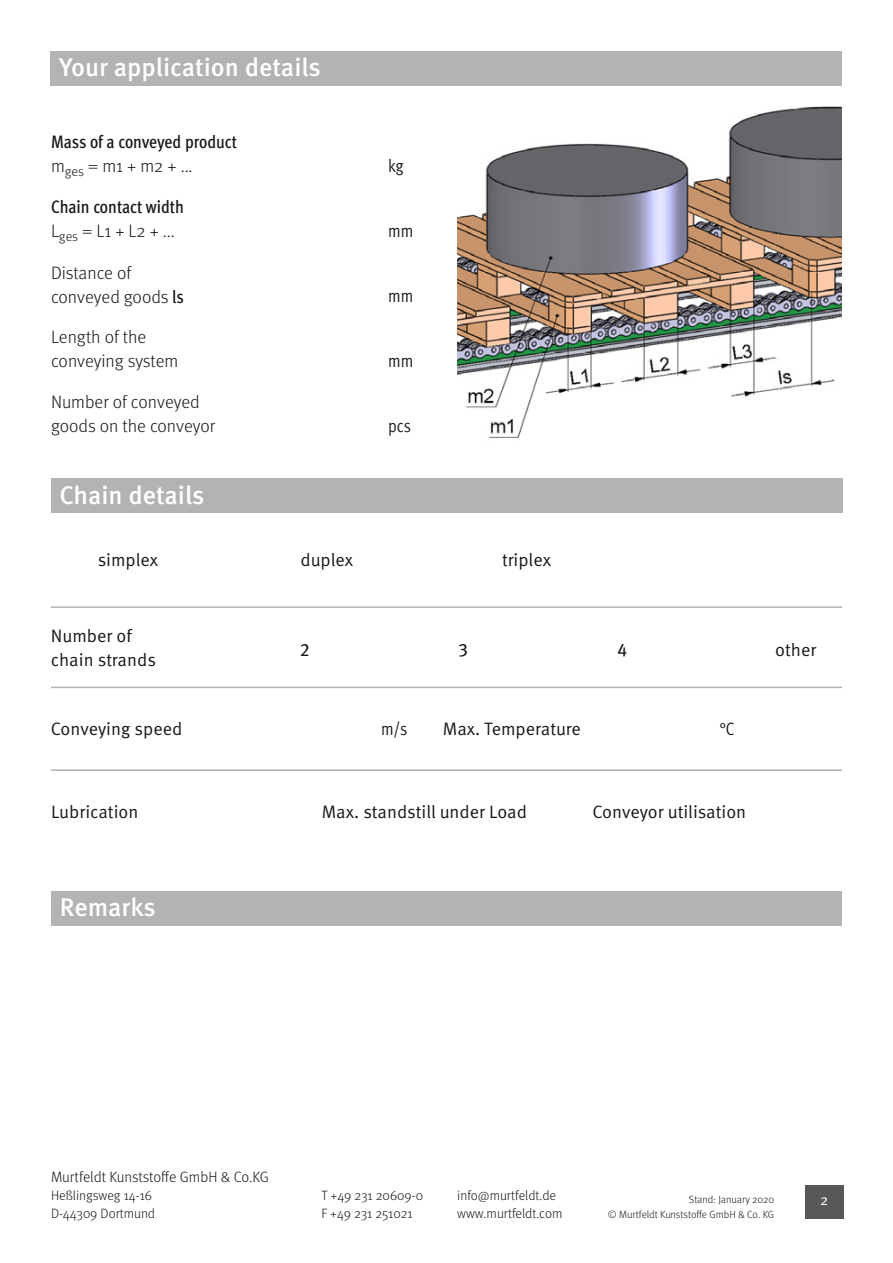
<style>
.page{position:relative;width:893px;height:1263px;background:#fff}
.page>*{position:absolute;margin:0;border:0;box-sizing:border-box;transform-origin:0 0}
.t1{font:500 25.5px "Meta Pro";color:#fff}
.t2{font:18px/24px "Meta Pro Norm";color:#1a171c}
.t3{font:300 18px/24px "Meta Pro";color:#1a171c}
.t4{font:500 condensed 18px/24px "Meta Pro";color:#1a171c}
.t5{font:18px "Meta Pro Cond Norm";color:#1a171c}
.t6{font:18px "Meta Plus Book Caps";color:#1a171c}
.t7{font:300 15px "Meta Pro";letter-spacing:-.005em;color:#1a171c}
.t8{font:15px "Meta Pro Norm";color:#fff}
.t9{font:300 13.5px/18px "Meta Pro";color:#1a171c}
.t10{font:300 10.5px/15px "Meta Pro";color:#1a171c;text-align:right}
.s1{font-weight:300;font-stretch:normal}
.s2{font-weight:500;font-stretch:condensed}
</style>
<div class="page">
<div style="left:805px;top:1185px;width:38px;height:34px;background:#58585a"></div>
<div style="left:51px;top:51px;width:791px;height:34px;background:#b1b3b4"></div>
<div style="left:51px;top:891px;width:791px;height:34px;background:#b1b3b4"></div>
<img style="left:457px;top:106px;width:385px;height:332px">
<hr style="left:51px;top:606px;width:791px;height:2px;background:#b1b3b4">
<hr style="left:51px;top:687px;width:791px;height:1px;background:#b1b3b4">
<hr style="left:51px;top:769px;width:791px;height:2px;background:#b1b3b4">
<div style="left:51px;top:478px;width:792px;height:34px;background:#b1b3b4"></div>
<h1 class="t1" style="left:59px;top:48px;width:263px">Your application details</h1>
<p class="t4" style="left:51px;top:128px;width:188px">Mass of a conveyed product <span class="s1">m</span><sub>ges</sub> <span class="s1">= m1 + m2 + ...</span></p>
<p class="t4" style="left:51px;top:193px;width:134px">Chain contact width<br><span class="s1">L</span><sub>ges</sub> <span class="s1">= L1 + L2 + ...</span></p>
<p class="t3" style="left:51px;top:260px;width:134px">Distance of conveyed goods <span class="s2">ls</span></p>
<p class="t3" style="left:51px;top:324px;width:129px">Length of the conveying system</p>
<p class="t3" style="left:51px;top:389px;width:166px">Number of conveyed goods on the conveyor</p>
<h1 class="t1" style="left:59px;top:475px;width:146px">Chain details</h1>
<p class="t5" style="left:388px;top:153px;width:17px">kg</p>
<p class="t5" style="left:388px;top:218px;width:27px">mm</p>
<p class="t5" style="left:388px;top:283px;width:27px">mm</p>
<p class="t5" style="left:388px;top:348px;width:27px">mm</p>
<p class="t5" style="left:388px;top:413px;width:24px">pcs</p>
<p class="t2" style="left:98px;top:546px;width:62px">simplex</p>
<p class="t2" style="left:51px;top:622px;width:107px">Number of chain strands</p>
<p class="t2" style="left:300px;top:546px;width:54px">duplex</p>
<p class="t2" style="left:502px;top:546px;width:50px">triplex</p>
<p class="t6" style="left:300px;top:639px;width:11px">2</p>
<p class="t6" style="left:458px;top:639px;width:11px">3</p>
<p class="t6" style="left:617px;top:639px;width:11px">4</p>
<p class="t2" style="left:775px;top:636px;width:43px">other</p>
<p class="t2" style="left:51px;top:716px;width:133px">Conveying speed</p>
<p class="t5" style="left:381px;top:715px;width:28px">m/s</p>
<p class="t2" style="left:443px;top:716px;width:140px">Max. Temperature</p>
<p class="t5" style="left:720px;top:715px;width:16px">°C</p>
<p class="t2" style="left:51px;top:798px;width:89px">Lubrication</p>
<h1 class="t1" style="left:60px;top:888px;width:97px">Remarks</h1>
<p class="t2" style="left:322px;top:798px;width:207px">Max. standstill under Load</p>
<p class="t2" style="left:592px;top:798px;width:155px">Conveyor utilisation</p>
<p class="t7" style="left:51px;top:1166px;width:219px">Murtfeldt Kunststoffe GmbH &amp; Co.KG</p>
<p class="t9" style="left:51px;top:1186px;width:106px">Heßlingsweg 14-16<br>D-44309 Dortmund</p>
<p class="t9" style="left:321px;top:1186px;width:103px">T +49 231 20609-0<br>F +49 231 251021</p>
<p class="t9" style="left:457px;top:1186px;width:107px">info@murtfeldt.de www.murtfeldt.com</p>
<p class="t10" style="left:608px;top:1192px;width:168px">Stand: January 2020<br>© Murtfeldt Kunststoffe GmbH &amp; Co. KG</p>
<p class="t8" style="left:820px;top:1189px;width:10px">2</p>
</div>
